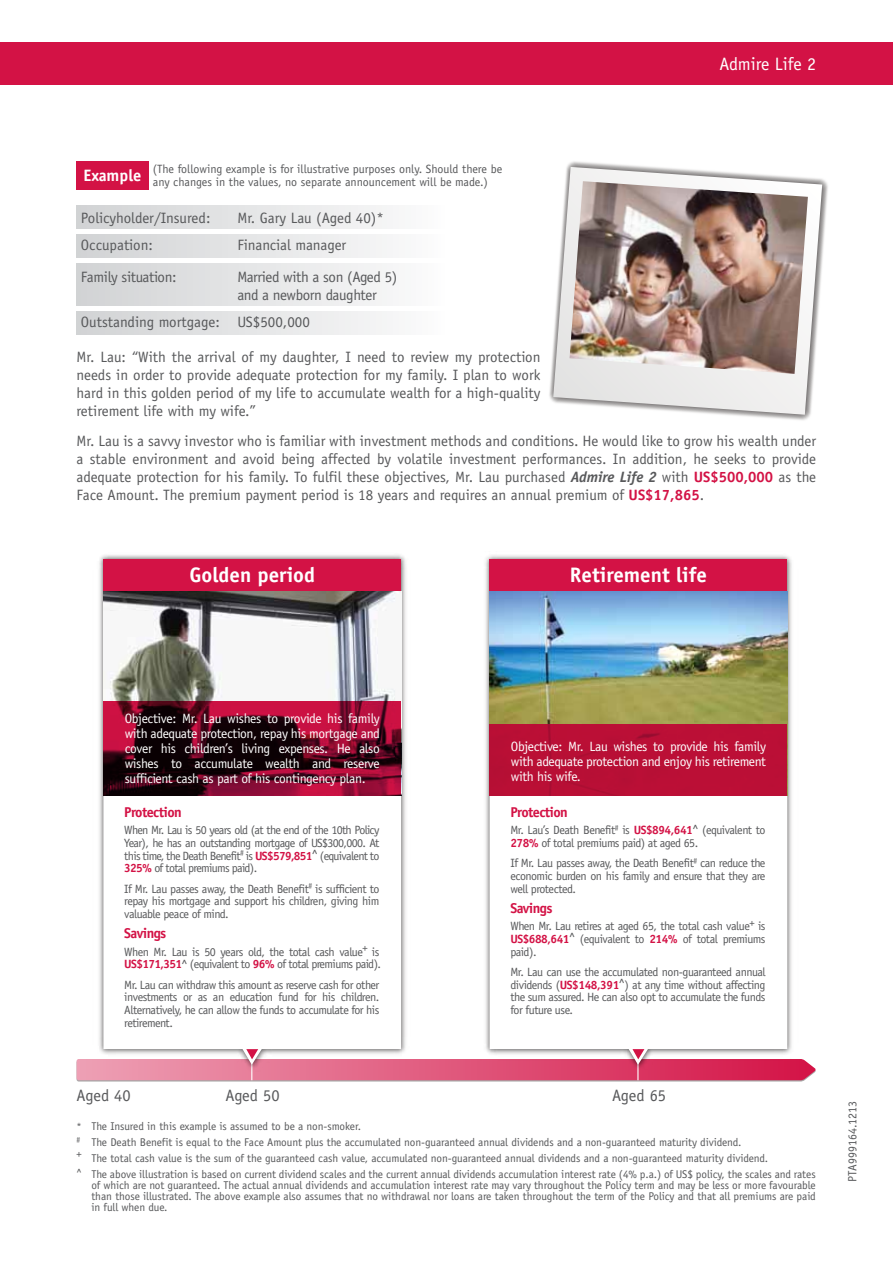
<style>
.page{position:relative;width:893px;height:1263px;background:#fff}
.page>*{position:absolute;margin:0;border:0;box-sizing:border-box;transform-origin:0 0}
.t1{font:700 21px "Officina Sans";color:#fff}
.t2{font:18px "Officina Sans";color:#fff}
.t3{font:16.5px "Officina Sans";letter-spacing:-.01em;color:#58595b}
.t4{font:700 16.5px "Officina Sans";color:#fff}
.t5{font:15px/18px "Officina Sans";color:#58595b;text-align:justify}
.t6{font:15px/18px "Officina Sans";letter-spacing:-.025em;color:#58595b}
.t7{font:700 14.25px "Officina Sans";letter-spacing:-.04em;color:#d31245}
.t8{font:13.5px/15px "Officina Sans";letter-spacing:-.025em;color:#fff;text-align:justify}
.t9{font:12px/12.8px "Officina Sans";letter-spacing:-.04em;color:#58595b;text-align:justify}
.t10{font:12px/13.5px "Officina Sans";color:#58595b}
.t11{font:11.25px/15.8px "Officina Sans";letter-spacing:-.005em;color:#58595b}
.s1{font-weight:700;font-style:italic}
.s2{font-weight:700;color:#d31245}
.s3{font-size:10.5px}
</style>
<div class="page">
<div style="left:0;top:42px;width:893px;height:42px;background:#d31245"></div>
<div style="left:77px;top:162px;width:72px;height:28px;background:#d31245"></div>
<div style="left:77px;top:205px;width:369px;height:23px;background:linear-gradient(to right,#d1d2d4,#fcfcfc)"></div>
<div style="left:77px;top:312px;width:369px;height:23px;background:linear-gradient(to right,#d1d2d4,#fcfcfc)"></div>
<div style="left:77px;top:234px;width:369px;height:23px;background:linear-gradient(to right,#d1d2d4,#fcfcfc)"></div>
<div style="left:77px;top:263px;width:369px;height:43px;background:linear-gradient(to right,#d1d2d4,#fcfcfc)"></div>
<img style="left:485px;top:555px;width:307px;height:494px">
<svg style="left:490px;top:796px;width:297px;height:253px"></svg>
<div style="left:490px;top:559px;width:297px;height:32px;background:#d31245"></div>
<img style="left:490px;top:591px;width:297px;height:133px">
<img style="left:76px;top:555px;width:330px;height:517px">
<svg style="left:103px;top:796px;width:298px;height:253px"></svg>
<svg style="left:77px;top:1049px;width:739px;height:32px"></svg>
<div style="left:103px;top:559px;width:298px;height:32px;background:#d31245"></div>
<img style="left:103px;top:591px;width:298px;height:110px">
<svg style="left:103px;top:701px;width:298px;height:95px"></svg>
<div style="left:490px;top:724px;width:297px;height:72px;background:#bb0f36"></div>
<svg style="left:553px;top:167px;width:269px;height:248px"></svg>
<img style="left:569px;top:181px;width:239px;height:193px">
<h3 class="t4" style="left:83px;top:165px;width:60px">Example</h3>
<p class="t10" style="left:153px;top:162px;width:351px">(The following example is for illustrative purposes only. Should there be any changes in the values, no separate announcement will be made.)</p>
<p class="t5" style="left:81px;top:209px;width:131px">Policyholder/Insured:</p>
<p class="t5" style="left:237px;top:209px;width:148px">Mr. Gary Lau (Aged 40)*</p>
<p class="t5" style="left:81px;top:236px;width:73px">Occupation:</p>
<p class="t5" style="left:237px;top:236px;width:110px">Financial manager</p>
<p class="t6" style="left:81px;top:267px;width:97px">Family situation:</p>
<p class="t6" style="left:237px;top:267px;width:162px">Married with a son (Aged 5) and a newborn daughter</p>
<p class="t5" style="left:81px;top:312px;width:230px">Outstanding mortgage: US$500,000</p>
<p class="t5" style="left:77px;top:348px;width:466px">Mr. Lau: “With the arrival of my daughter, I need to review my protection needs in order to provide adequate protection for my family. I plan to work hard in this golden period of my life to accumulate wealth for a high-quality retirement life with my wife.”</p>
<h2 class="t2" style="left:719px;top:54px;width:98px">Admire Life 2</h2>
<p class="t5" style="left:77px;top:432px;width:741px">Mr. Lau is a savvy investor who is familiar with investment methods and conditions. He would like to grow his wealth under a stable environment and avoid being affected by volatile investment performances. In addition, he seeks to provide adequate protection for his family. To fulfil these objectives, Mr. Lau purchased <span class="s1">Admire Life 2</span> with <span class="s2">US$500,000</span> as the Face Amount. The premium payment period is 18 years and requires an annual premium of <span class="s2">US$17,865</span>.</p>
<h1 class="t1" style="left:189px;top:561px;width:127px">Golden period</h1>
<h1 class="t1" style="left:570px;top:561px;width:139px">Retirement life</h1>
<p class="t8" style="left:125px;top:711px;width:257px">Objective: Mr. Lau wishes to provide his family with adequate protection, repay his mortgage and cover his children’s living expenses. He also wishes to accumulate wealth and reserve sufficient cash as part of his contingency plan.</p>
<p class="t7" style="left:124px;top:803px;width:59px">Protection</p>
<p class="t9" style="left:124px;top:824px;width:257px">When Mr. Lau is 50 years old (at the end of the 10th Policy Year), he has an outstanding mortgage of US$300,000. At this time, the Death Benefit<sup>#</sup> is <span class="s2">US$579,851</span>^ (equivalent to <span class="s2">325%</span> of total premiums paid).</p>
<p class="t9" style="left:124px;top:882px;width:257px">If Mr. Lau passes away, the Death Benefit<sup>#</sup> is sufficient to repay his mortgage and support his children, giving him valuable peace of mind.</p>
<p class="t7" style="left:124px;top:925px;width:44px">Savings</p>
<p class="t9" style="left:124px;top:945px;width:258px">When Mr. Lau is 50 years old, the total cash value<sup>+</sup> is<br><span class="s2">US$171,351</span>^ (equivalent to <span class="s2">96%</span> of total premiums paid).</p>
<p class="t9" style="left:124px;top:978px;width:257px">Mr. Lau can withdraw this amount as reserve cash for other investments or as an education fund for his children.<br>Alternatively, he can allow the funds to accumulate for his retirement.</p>
<p class="t8" style="left:511px;top:739px;width:257px">Objective: Mr. Lau wishes to provide his family with adequate protection and enjoy his retirement with his wife.</p>
<p class="t7" style="left:510px;top:803px;width:59px">Protection</p>
<p class="t9" style="left:510px;top:824px;width:257px">Mr. Lau’s Death Benefit<sup>#</sup> is <span class="s2">US$894,641</span>^ (equivalent to<br><span class="s2">278%</span> of total premiums paid) at aged 65.</p>
<p class="t9" style="left:510px;top:857px;width:257px">If Mr. Lau passes away, the Death Benefit<sup>#</sup> can reduce the economic burden on his family and ensure that they are well protected.</p>
<p class="t7" style="left:510px;top:899px;width:44px">Savings</p>
<p class="t9" style="left:510px;top:920px;width:257px">When Mr. Lau retires at aged 65, the total cash value<sup>+</sup> is <span class="s2">US$688,641</span>^ (equivalent to <span class="s2">214%</span> of total premiums paid).</p>
<p class="t9" style="left:510px;top:965px;width:257px">Mr. Lau can use the accumulated non-guaranteed annual dividends (<span class="s2">US$148,391</span>^) at any time without affecting the sum assured. He can also opt to accumulate the funds for future use.</p>
<h3 class="t3" style="left:77px;top:1086px;width:56px">Aged 40</h3>
<h3 class="t3" style="left:225px;top:1086px;width:56px">Aged 50</h3>
<h3 class="t3" style="left:612px;top:1086px;width:56px">Aged 65</h3>
<p class="t11" style="left:77px;top:1119px;width:741px"><span class="s3">*</span> The Insured in this example is assumed to be a non-smoker.<br><sup>#</sup> The Death Benefit is equal to the Face Amount plus the accumulated non-guaranteed annual dividends and a non-guaranteed maturity dividend.<br><sup>+</sup> The total cash value is the sum of the guaranteed cash value, accumulated non-guaranteed annual dividends and a non-guaranteed maturity dividend.<br><span class="s3">^</span> The above illustration is based on current dividend scales and the current annual dividends accumulation interest rate (4% p.a.) of US$ policy, the scales and rates</p>
<p class="t11" style="left:91px;top:1179px;width:726px;line-height:11.2px;text-align:justify">of which are not guaranteed. The actual annual dividends and accumulation interest rate may vary throughout the Policy term and may be less or more favourable than those illustrated. The above example also assumes that no withdrawal nor loans are taken throughout the term of the Policy and that all premiums are paid in full when due.</p>
<p class="t10" style="left:846px;top:1182px;width:83px;rotate:-90deg">PTA999164.1213</p>
</div>
